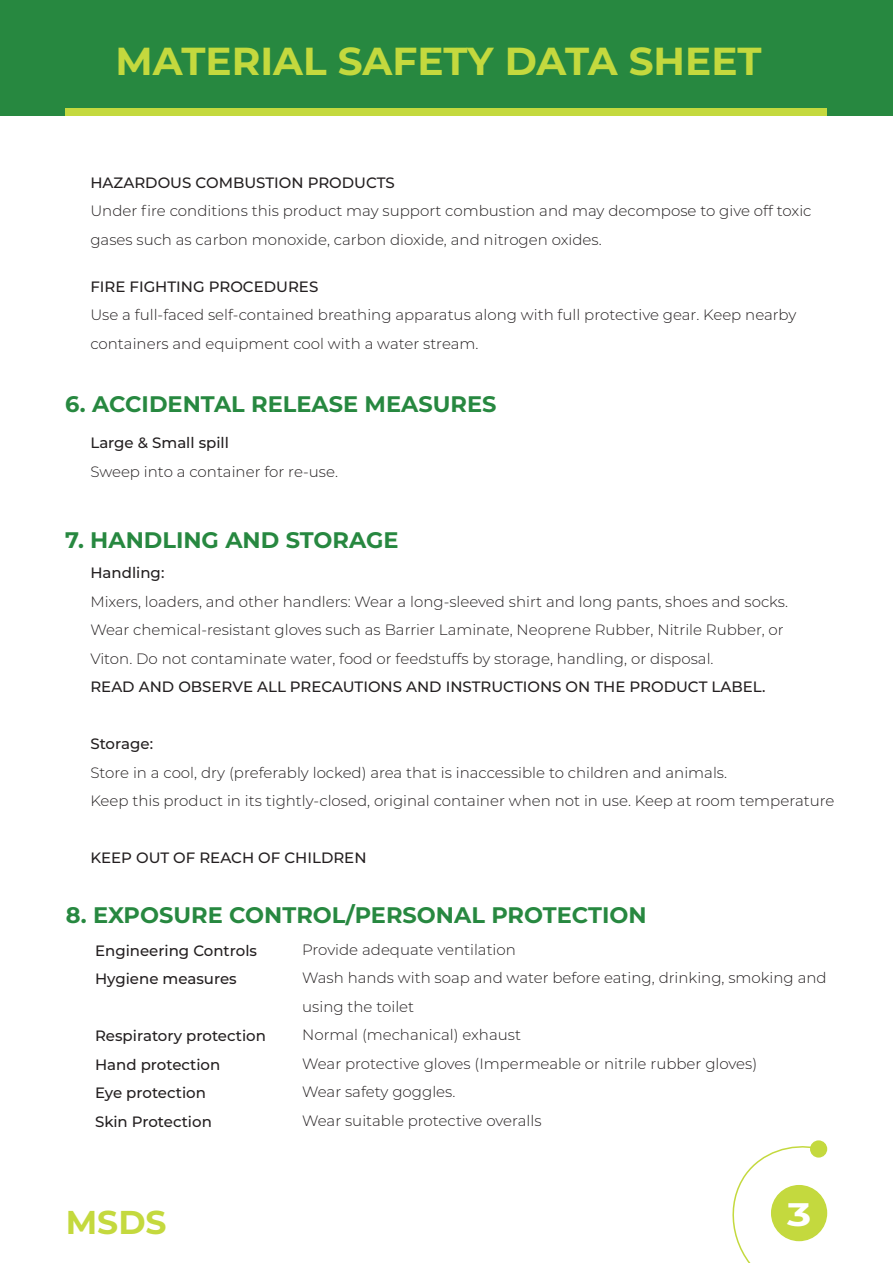
<style>
.page{position:relative;width:893px;height:1263px;background:#fff}
.page>*{position:absolute;margin:0;border:0;box-sizing:border-box;transform-origin:0 0}
.t1{font:700 39px "Montserrat";color:#c4d93e}
.t2{font:700 33px "Montserrat";color:#c4d93e}
.t3{font:700 32.55px "Montserrat";color:#fff;scale:1.25 1}
.t4{font:700 22.5px "Montserrat";color:#278840}
.t5{font:300 15px/28.5px "Montserrat";color:#231f20}
.t6{font:500 15px/28.5px "Montserrat";color:#231f20}
</style>
<div class="page">
<div style="left:0;top:0;width:893px;height:115px;background:#278840"></div>
<div style="left:66px;top:108px;width:761px;height:7px;background:#c4d93e"></div>
<div style="left:771px;top:1185px;width:56px;height:56px;background:#c4d93e;border-radius:50%"></div>
<div style="left:810px;top:1140px;width:17px;height:17px;background:#c4d93e;border-radius:50%"></div>
<svg style="left:732px;top:1142px;width:88px;height:121px"></svg>
<h1 class="t1" style="left:116px;top:33px;width:647px">MATERIAL SAFETY DATA SHEET</h1>
<p class="t6" style="left:90px;top:168px;width:306px">HAZARDOUS COMBUSTION PRODUCTS</p>
<p class="t5" style="left:90px;top:196px;width:723px">Under fire conditions this product may support combustion and may decompose to give off toxic gases such as carbon monoxide, carbon dioxide, and nitrogen oxides.</p>
<p class="t6" style="left:90px;top:272px;width:229px">FIRE FIGHTING PROCEDURES</p>
<p class="t5" style="left:90px;top:300px;width:708px">Use a full-faced self-contained breathing apparatus along with full protective gear. Keep nearby containers and equipment cool with a water stream.</p>
<h3 class="t4" style="left:65px;top:388px;width:433px">6. ACCIDENTAL RELEASE MEASURES</h3>
<p class="t6" style="left:90px;top:428px;width:140px">Large &amp; Small spill</p>
<p class="t5" style="left:90px;top:456px;width:249px">Sweep into a container for re-use.</p>
<h3 class="t4" style="left:65px;top:524px;width:335px">7. HANDLING AND STORAGE</h3>
<p class="t6" style="left:90px;top:558px;width:76px">Handling:</p>
<p class="t5" style="left:90px;top:587px;width:699px">Mixers, loaders, and other handlers: Wear a long-sleeved shirt and long pants, shoes and socks.<br>Wear chemical-resistant gloves such as Barrier Laminate, Neoprene Rubber, Nitrile Rubber, or<br>Viton. Do not contaminate water, food or feedstuffs by storage, handling, or disposal.</p>
<p class="t6" style="left:90px;top:672px;width:677px">READ AND OBSERVE ALL PRECAUTIONS AND INSTRUCTIONS ON THE PRODUCT LABEL.</p>
<p class="t6" style="left:90px;top:729px;width:64px">Storage:</p>
<p class="t5" style="left:90px;top:758px;width:746px">Store in a cool, dry (preferably locked) area that is inaccessible to children and animals.<br>Keep this product in its tightly-closed, original container when not in use. Keep at room temperature</p>
<p class="t6" style="left:90px;top:843px;width:278px">KEEP OUT OF REACH OF CHILDREN</p>
<h3 class="t4" style="left:66px;top:899px;width:582px">8. EXPOSURE CONTROL/PERSONAL PROTECTION</h3>
<p class="t5" style="left:302px;top:935px;width:526px">Provide adequate ventilation<br>Wash hands with soap and water before eating, drinking, smoking and using the toilet<br>Normal (mechanical) exhaust<br>Wear protective gloves (Impermeable or nitrile rubber gloves)<br>Wear safety goggles.<br>Wear suitable protective overalls</p>
<p class="t6" style="left:95px;top:935px;width:163px">Engineering Controls<br>Hygiene measures</p>
<p class="t6" style="left:95px;top:1021px;width:172px">Respiratory protection<br>Hand protection<br>Eye protection<br>Skin Protection</p>
<h2 class="t2" style="left:66px;top:1199px;width:102px">MSDS</h2>
<h3 class="t3" style="left:787px;top:1191px;width:21px">3</h3>
</div>
